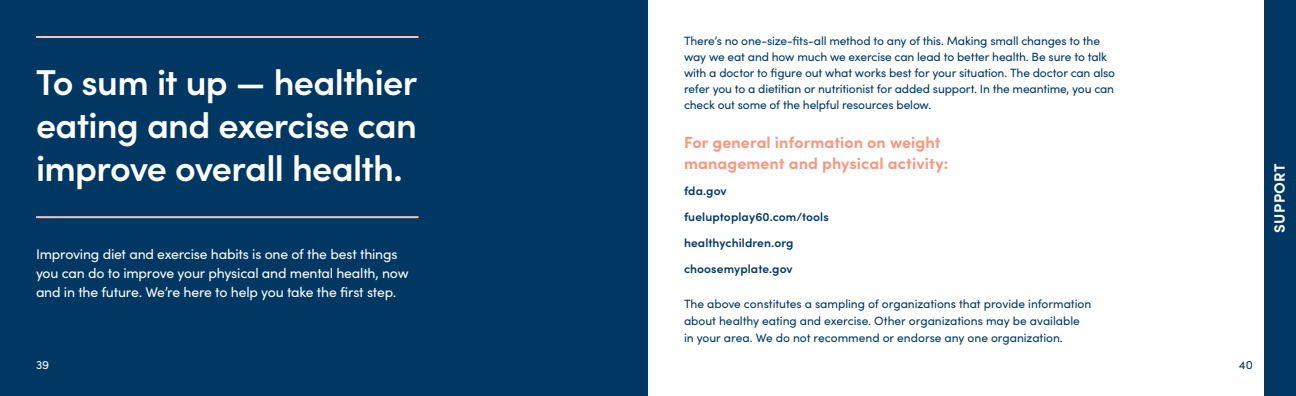
<style>
.page{position:relative;width:1296px;height:396px;background:#fff}
.page>*{position:absolute;margin:0;border:0;box-sizing:border-box;transform-origin:0 0}
.t1{font:600 36px/43px "Sofia Pro";letter-spacing:-.02em;color:#fff;text-align:justify}
.t2{font:700 16px/21px "Sofia Pro";letter-spacing:.005em;color:#f6987d}
.t3{font:700 15px "Sofia Pro";letter-spacing:.03em;color:#fff}
.t4{font:14px/19px "Sofia Pro";letter-spacing:-.015em;color:#fff}
.t5{font:12px/16px "Sofia Pro";letter-spacing:-.01em;color:#003863}
.t6{font:600 12px "Sofia Pro";letter-spacing:.01em;color:#003863}
.t7{font:12px "Sofia Pro";color:#fff}
</style>
<div class="page">
<div style="left:0;top:0;width:648px;height:396px;background:#003863"></div>
<div style="left:1264px;top:0;width:32px;height:396px;background:#003863"></div>
<hr style="left:36px;top:216px;width:382px;height:2px;background:#fac0b3">
<hr style="left:36px;top:36px;width:382px;height:2px;background:#fac0b3">
<p class="t1" style="left:36px;top:58px;width:383px">To sum it up — healthier eating and exercise can improve overall health.</p>
<p class="t4" style="left:36px;top:243px;width:374px">Improving diet and exercise habits is one of the best things you can do to improve your physical and mental health, now and in the future. We’re here to help you take the first step.</p>
<p class="t5" style="left:684px;top:32px;width:433px">There’s no one-size-fits-all method to any of this. Making small changes to the way we eat and how much we exercise can lead to better health. Be sure to talk with a doctor to figure out what works best for your situation. The doctor can also refer you to a dietitian or nutritionist for added support. In the meantime, you can check out some of the helpful resources below.</p>
<p class="t2" style="left:684px;top:130px;width:266px">For general information on weight management and physical activity:</p>
<p class="t6" style="left:684px;top:181px;width:44px">fda.gov</p>
<p class="t6" style="left:684px;top:207px;width:146px">fueluptoplay60.com/tools</p>
<p class="t6" style="left:684px;top:233px;width:111px">healthychildren.org</p>
<p class="t6" style="left:684px;top:259px;width:110px">choosemyplate.gov</p>
<p class="t5" style="left:684px;top:294px;width:409px;line-height:17px">The above constitutes a sampling of organizations that provide information about healthy eating and exercise. Other organizations may be available in your area. We do not recommend or endorse any one organization.</p>
<p class="t7" style="left:36px;top:356px;width:15px">39</p>
<p class="t5" style="left:1239px;top:356px;width:15px">40</p>
<p class="t3" style="left:1268px;top:233px;width:71px;rotate:-90deg">SUPPORT</p>
</div>
